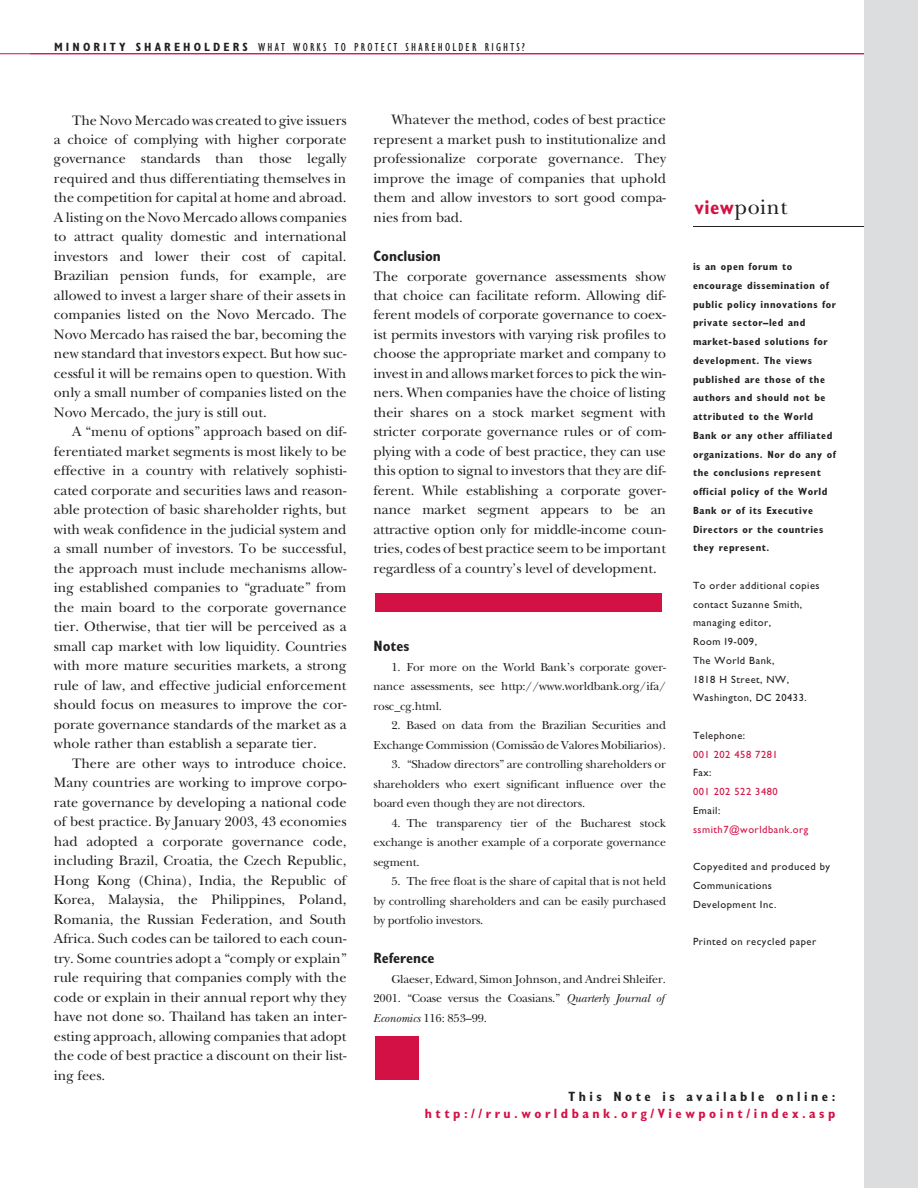
<style>
.page{position:relative;width:918px;height:1188px;background:#fff}
.page>*{position:absolute;margin:0;border:0;box-sizing:border-box;transform-origin:0 0}
.t1{font:21.6px "New Baskerville";letter-spacing:.025em;color:#231f20}
.t2{font:700 condensed 15px "Gill Sans";color:#231f20}
.t3{font:14.25px/19.5px "New Baskerville";color:#231f20;text-align:justify}
.t4{font:700 condensed 13.5px "Gill Sans";letter-spacing:.26em;color:#d31145}
.t5{font:700 condensed 13.5px "Gill Sans";letter-spacing:.26em;color:#231f20}
.t6{font:12px/19.5px "New Baskerville";letter-spacing:-.01em;color:#231f20;text-align:justify}
.t7{font:condensed 12px "Gill Sans";letter-spacing:.18em;color:#231f20}
.t8{font:700 condensed 10.5px/18.8px "Gill Sans";letter-spacing:.05em;color:#231f20}
.t9{font:10.5px/18.8px "Gill Sans";letter-spacing:.05em;color:#231f20}
.t10{font:10.5px "Gill Sans";letter-spacing:.05em;color:#d31145}
.s1{font-weight:700}
.s2{font-style:italic}
.s3{font-family:"Gill Sans";font-weight:700;font-stretch:condensed;font-size:19.95px;color:#d31145}
</style>
<div class="page">
<hr style="left:693px;top:226px;width:225px;height:1px;background:#231f20">
<div style="left:864px;top:0;width:54px;height:1188px;background:#dcddde"></div>
<hr style="left:0;top:53px;width:864px;height:1px;background:#d31145">
<div style="left:375px;top:1036px;width:44px;height:44px;background:#d31145"></div>
<div style="left:375px;top:594px;width:287px;height:18px;background:#d31145"></div>
<p class="t7" style="left:54px;top:43px;width:472px"><span class="s1">MINORITY SHAREHOLDERS</span> WHAT WORKS TO PROTECT SHAREHOLDER RIGHTS?</p>
<p class="t3" style="left:54px;top:112px;width:294px;text-indent:18px">The Novo Mercado was created to give issuers a choice of complying with higher corporate governance standards than those legally required and thus differentiating themselves in the competition for capital at home and abroad.<br>A listing on the Novo Mercado allows companies to attract quality domestic and international investors and lower their cost of capital.<br>Brazilian pension funds, for example, are allowed to invest a larger share of their assets in companies listed on the Novo Mercado. The Novo Mercado has raised the bar, becoming the new standard that investors expect. But how suc&shy;cessful it will be remains open to question. With only a small number of companies listed on the Novo Mercado, the jury is still out.</p>
<p class="t3" style="left:54px;top:424px;width:294px;text-indent:18px">A “menu of options” approach based on dif&shy;ferentiated market segments is most likely to be effective in a country with relatively sophisti&shy;cated corporate and securities laws and reason&shy;able protection of basic shareholder rights, but with weak confidence in the judicial system and a small number of investors. To be successful, the approach must include mechanisms allow&shy;ing established companies to “graduate” from the main board to the corporate governance tier. Otherwise, that tier will be perceived as a small cap market with low liquidity. Countries with more mature securities markets, a strong rule of law, and effective judicial enforcement should focus on measures to improve the cor&shy;porate governance standards of the market as a whole rather than establish a separate tier.</p>
<p class="t3" style="left:54px;top:755px;width:294px;text-indent:18px">There are other ways to introduce choice.<br>Many countries are working to improve corpo&shy;rate governance by developing a national code of best practice. By January 2003, 43 economies had adopted a corporate governance code, including Brazil, Croatia, the Czech Republic, Hong Kong (China), India, the Republic of Korea, Malaysia, the Philippines, Poland, Romania, the Russian Federation, and South Africa. Such codes can be tailored to each coun&shy;try. Some countries adopt a “comply or explain” rule requiring that companies comply with the code or explain in their annual report why they have not done so. Thailand has taken an inter&shy;esting approach, allowing companies that adopt the code of best practice a discount on their list&shy;ing fees.</p>
<p class="t3" style="left:373px;top:112px;width:294px;text-indent:18px">Whatever the method, codes of best practice represent a market push to institutionalize and professionalize corporate governance. They improve the image of companies that uphold them and allow investors to sort good compa&shy;nies from bad.</p>
<p class="t2" style="left:374px;top:251px;width:69px">Conclusion</p>
<p class="t3" style="left:374px;top:268px;width:294px">The corporate governance assessments show that choice can facilitate reform. Allowing dif&shy;ferent models of corporate governance to coex&shy;ist permits investors with varying risk profiles to choose the appropriate market and company to invest in and allows market forces to pick the win&shy;ners. When companies have the choice of listing their shares on a stock market segment with stricter corporate governance rules or of com&shy;plying with a code of best practice, they can use this option to signal to investors that they are dif&shy;ferent. While establishing a corporate gover&shy;nance market segment appears to be an attractive option only for middle-income coun&shy;tries, codes of best practice seem to be important regardless of a country’s level of development.</p>
<p class="t2" style="left:374px;top:641px;width:37px">Notes</p>
<p class="t6" style="left:374px;top:658px;width:294px;text-indent:18px">1. For more on the World Bank’s corporate gover&shy;nance assessments, see http://www.worldbank.org/ifa/ rosc_cg.html.</p>
<p class="t6" style="left:374px;top:717px;width:294px;text-align:right">2. Based on data from the Brazilian Securities and<br>Exchange Commission (Comissão de Valores Mobiliarios).</p>
<p class="t6" style="left:374px;top:756px;width:294px;text-indent:18px">3. “Shadow directors” are controlling shareholders or shareholders who exert significant influence over the board even though they are not directors.</p>
<p class="t6" style="left:374px;top:814px;width:294px;text-indent:18px">4. The transparency tier of the Bucharest stock exchange is another example of a corporate governance segment.</p>
<p class="t6" style="left:374px;top:873px;width:294px;text-indent:18px">5. The free float is the share of capital that is not held by controlling shareholders and can be easily purchased by portfolio investors.</p>
<p class="t2" style="left:374px;top:953px;width:63px">Reference</p>
<p class="t6" style="left:374px;top:970px;width:294px;text-align:left;text-indent:18px">Glaeser, Edward, Simon Johnson, and Andrei Shleifer.<br>2001. “Coase versus the Coasians.” <span class="s2">Quarterly Journal of<br>Economics</span> 116: 853–99.</p>
<h1 class="t1" style="left:694px;top:199px;width:94px"><span class="s3">view</span>point</h1>
<p class="t8" style="left:693px;top:258px;width:144px">is an open forum to encourage dissemination of public policy innovations for private sector–led and market-based solutions for development. The views published are those of the authors and should not be attributed to the World<br>Bank or any other affiliated organizations. Nor do any of the conclusions represent official policy of the World<br>Bank or of its Executive<br>Directors or the countries they represent.</p>
<p class="t9" style="left:693px;top:577px;width:128px">To order additional copies contact Suzanne Smith, managing editor,<br>Room I9-009,<br>The World Bank,<br>1818 H Street, NW,<br>Washington, DC 20433.</p>
<p class="t9" style="left:693px;top:727px;width:54px">Telephone:</p>
<p class="t10" style="left:693px;top:750px;width:86px">001 202 458 7281</p>
<p class="t9" style="left:693px;top:765px;width:20px">Fax:</p>
<p class="t10" style="left:693px;top:788px;width:86px">001 202 522 3480</p>
<p class="t9" style="left:693px;top:802px;width:29px">Email:</p>
<p class="t10" style="left:693px;top:825px;width:117px">ssmith7@worldbank.org</p>
<p class="t9" style="left:693px;top:858px;width:139px">Copyedited and produced by<br>Communications<br>Development Inc.</p>
<p class="t9" style="left:693px;top:933px;width:125px">Printed on recycled paper</p>
<p class="t5" style="left:569px;top:1092px;width:268px">This Note is available online:</p>
<p class="t4" style="left:425px;top:1108px;width:412px">http://rru.worldbank.org/Viewpoint/index.asp</p>
</div>
